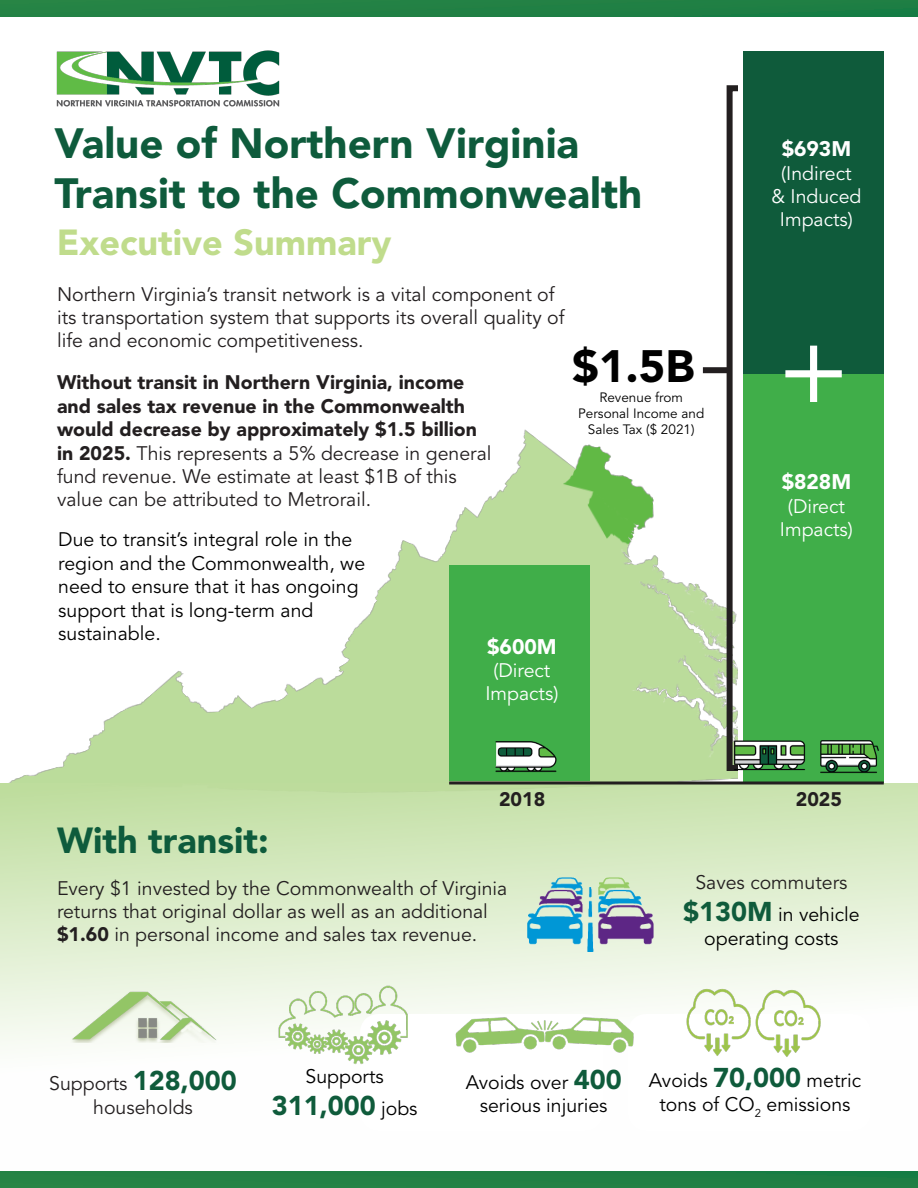
<style>
.page{position:relative;width:918px;height:1188px;background:#fff}
.page>*{position:absolute;margin:0;border:0;box-sizing:border-box;transform-origin:0 0}
.t1{font:108px "Avenir LT Std";color:#fff}
.t2{font:900 45px "Avenir LT Std";color:#000}
.t3{font:900 42px "Avenir LT Std";color:#0e5b3c}
.t4{font:900 36px "Avenir LT Std";color:#c0dc8c}
.t5{font:900 36px "Avenir LT Std";color:#0e5b3c}
.t6{font:900 27px "Avenir LT Std";color:#0f5b3b}
.t7{font:900 21px "Avenir LT Std";color:#fff}
.t8{font:19.5px/23.4px "Avenir LT Std";color:#231f20}
.t9{font:19.5px/23.4px "Avenir LT Std";color:#000}
.t10{font:900 19.5px/23.4px "Avenir LT Std";color:#231f20}
.t11{font:19.5px "Avenir LT Std";color:#fff}
.t12{font:13.5px/16.2px "Avenir LT Std";color:#000;text-align:center}
.s1{font-weight:900}
.s2{font-weight:900;font-size:27px;color:#0f5b3b}
.s3{color:#000}
.s4{font-weight:400;font-size:19.5px;color:#000}
</style>
<div class="page">
<img style="left:0;top:288px;width:743px;height:496px">
<svg style="left:0;top:784px;width:918px;height:388px"></svg>
<img style="left:68px;top:1073px;width:230px;height:99px">
<div style="left:727px;top:85px;width:137px;height:686px;border:6px solid #231f20"></div>
<img style="left:56px;top:50px;width:224px;height:57px">
<div style="left:703px;top:367px;width:26px;height:6px;background:#231f20"></div>
<div style="left:739px;top:0;width:10px;height:781px;background:#fff"></div>
<div style="left:743px;top:51px;width:141px;height:732px;background:#40ae49"></div>
<div style="left:743px;top:51px;width:141px;height:322px;background:#0f5b3b"></div>
<div style="left:449px;top:566px;width:141px;height:215px;background:#40ae49"></div>
<hr style="left:449px;top:782px;width:435px;height:2px;background:#231f20">
<img style="left:820px;top:740px;width:59px;height:34px">
<img style="left:480px;top:741px;width:92px;height:41px">
<img style="left:725px;top:710px;width:81px;height:61px">
<div style="left:360px;top:1014px;width:243px;height:117px;background:#fff;border-radius:18px"></div>
<div style="left:628px;top:1014px;width:243px;height:117px;background:#fff;border-radius:18px"></div>
<div style="left:0;top:1172px;width:918px;height:16px;background:#238145"></div>
<div style="left:0;top:0;width:918px;height:16px;background:#238044"></div>
<img style="left:451px;top:1003px;width:189px;height:58px">
<img style="left:272px;top:985px;width:143px;height:80px">
<img style="left:62px;top:990px;width:165px;height:52px">
<img style="left:527px;top:877px;width:126px;height:75px">
<img style="left:756px;top:979px;width:70px;height:78px">
<img style="left:682px;top:978px;width:74px;height:78px">
<p class="t3" style="left:55px;top:118px;width:526px">Value of Northern Virginia</p>
<p class="t3" style="left:55px;top:168px;width:589px">Transit to the Commonwealth</p>
<p class="t4" style="left:57px;top:220px;width:336px">Executive Summary</p>
<p class="t8" style="left:57px;top:283px;width:509px">Northern Virginia’s transit network is a vital component of its transportation system that supports its overall quality of life and economic competitiveness.</p>
<p class="t2" style="left:572px;top:339px;width:124px">$1.5B</p>
<p class="t10" style="left:57px;top:371px;width:421px">Without transit in Northern Virginia, income and sales tax revenue in the Commonwealth would decrease by approximately $1.5 billion</p>
<p class="t12" style="left:578px;top:390px;width:128px">Revenue from<br>Personal Income and<br>Sales Tax ($ 2021)</p>
<p class="t8" style="left:57px;top:442px;width:436px"><span class="s1">in 2025.</span> This represents a 5% decrease in general fund revenue. We estimate at least $1B of this</p>
<p class="t8" style="left:57px;top:489px;width:316px">value can be attributed to Metrorail.</p>
<p class="t9" style="left:58px;top:529px;width:308px">Due to transit’s integral role in the region and the Commonwealth, we need to ensure that it has ongoing support that is long-term and sustainable.</p>
<p class="t7" style="left:487px;top:634px;width:71px">$600M</p>
<p class="t11" style="left:493px;top:659px;width:59px">(Direct</p>
<p class="t11" style="left:485px;top:683px;width:75px">Impacts)</p>
<p class="t7" style="left:782px;top:136px;width:71px">$693M</p>
<p class="t11" style="left:781px;top:162px;width:72px">(Indirect</p>
<p class="t11" style="left:771px;top:185px;width:92px">&amp; Induced</p>
<p class="t11" style="left:780px;top:209px;width:75px">Impacts)</p>
<p class="t1" style="left:778px;top:306px;width:73px">+</p>
<p class="t7" style="left:782px;top:469px;width:71px">$828M</p>
<p class="t11" style="left:788px;top:495px;width:59px">(Direct</p>
<p class="t11" style="left:780px;top:518px;width:75px">Impacts)</p>
<p class="t5" style="left:57px;top:818px;width:213px">With transit:</p>
<p class="t10" style="left:499px;top:788px;width:48px">2018</p>
<p class="t10" style="left:796px;top:788px;width:48px">2025</p>
<p class="t8" style="left:57px;top:877px;width:452px">Every $1 invested by the Commonwealth of Virginia returns that original dollar as well as an additional <span class="s1">$1.60</span> in personal income and sales tax revenue.</p>
<p class="t8" style="left:683px;top:867px;width:178px;line-height:32.4px;text-align:center">Saves commuters <span class="s2">$130M</span> <span class="s3">in vehicle</span></p>
<p class="t9" style="left:704px;top:927px;width:136px">operating costs</p>
<p class="t8" style="left:49px;top:1073px;width:189px">Supports <span class="s2">128,000</span></p>
<p class="t8" style="left:93px;top:1096px;width:101px">households</p>
<p class="t9" style="left:306px;top:1065px;width:80px">Supports</p>
<p class="t6" style="left:272px;top:1090px;width:147px">311,000 <span class="s4">jobs</span></p>
<p class="t9" style="left:466px;top:1071px;width:157px">Avoids over <span class="s2">400</span></p>
<p class="t9" style="left:480px;top:1095px;width:129px">serious injuries</p>
<p class="t9" style="left:649px;top:1070px;width:214px;text-align:center">Avoids <span class="s2">70,000</span> metric tons of CO<sub>2</sub> emissions</p>
</div>
